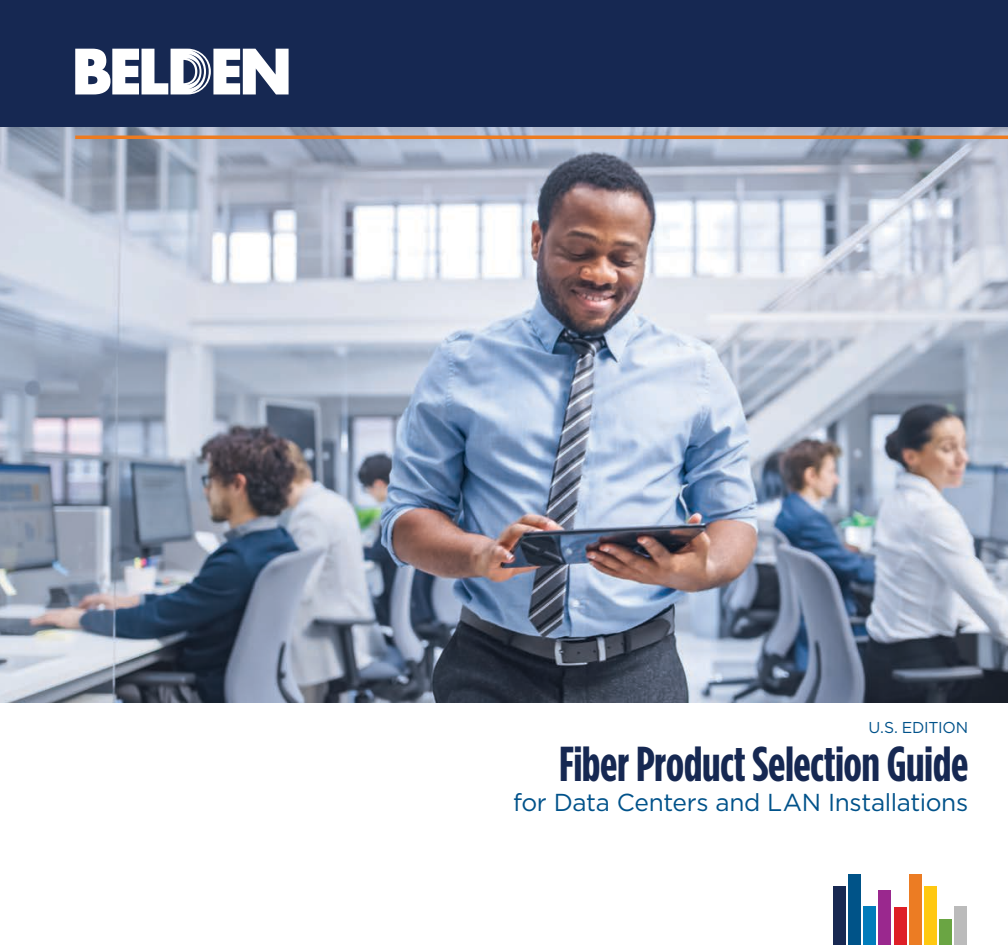
<style>
.page{position:relative;width:1008px;height:945px;background:#fff}
.page>*{position:absolute;margin:0;border:0;box-sizing:border-box;transform-origin:0 0}
.H1_Title{font:700 49px "Gotham Condensed";letter-spacing:-.01em;color:#162852}
.H1_Title-2{font:24.5px "Gotham";letter-spacing:-.015em;color:#00528a}
.H1_Title-3{font:15.75px "Gotham";letter-spacing:-.02em;color:#00528a}
</style>
<div class="page">
<div style="left:834px;top:886px;width:12px;height:59px;background:#182952"></div>
<div style="left:849px;top:875px;width:12px;height:70px;background:#005388"></div>
<div style="left:864px;top:906px;width:12px;height:39px;background:#017cbb"></div>
<div style="left:879px;top:890px;width:12px;height:55px;background:#9a288e"></div>
<div style="left:894px;top:907px;width:12px;height:38px;background:#de1f27"></div>
<div style="left:909px;top:875px;width:12px;height:70px;background:#ec7c23"></div>
<div style="left:924px;top:886px;width:12px;height:59px;background:#ffc811"></div>
<div style="left:939px;top:919px;width:12px;height:26px;background:#6aa543"></div>
<div style="left:954px;top:906px;width:13px;height:39px;background:#bbb"></div>
<img style="left:0;top:126px;width:1008px;height:577px">
<div style="left:0;top:0;width:1008px;height:126px;background:#162852"></div>
<svg style="left:75px;top:49px;width:214px;height:45px"></svg>
<hr style="left:75px;top:136px;width:933px;height:3px;background:#ee7b1f">
<p class="H1_Title-3" style="left:868px;top:717px;width:101px">U.S. EDITION</p>
<p class="H1_Title" style="left:559px;top:735px;width:411px">Fiber Product Selection Guide</p>
<p class="H1_Title-2" style="left:513px;top:786px;width:457px">for Data Centers and LAN Installations</p>
</div>
